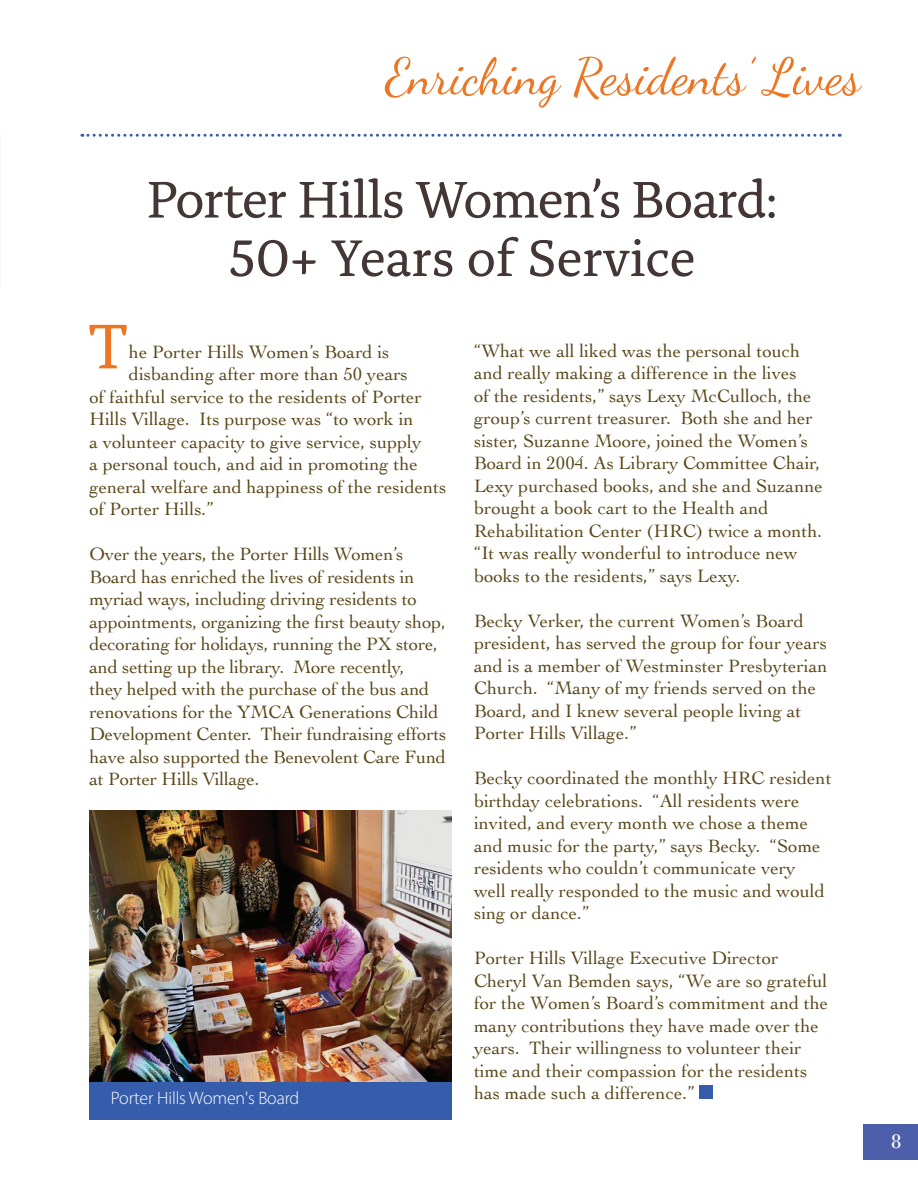
<style>
.page{position:relative;width:918px;height:1188px;background:#fff}
.page>*{position:absolute;margin:0;border:0;box-sizing:border-box;transform-origin:0 0}
.t1{font:66.15px "Alda OTCEV";color:#ed7625}
.t2{font:54px/58.5px "Alda OTCEV";letter-spacing:-.03em;color:#433635;text-align:center}
.t3{font:51px "Dancing Script";color:#ed7625}
.t4{font:21px "Bodoni";color:#fff}
.t5{font:18.75px/22.5px "Cochin";color:#5a471a}
.t6{font:300 18px "Myriad Pro";letter-spacing:-.01em;color:#fff}
</style>
<div class="page">
<div style="left:699px;top:1085px;width:14px;height:14px;background:#365dab"></div>
<div style="left:863px;top:1124px;width:55px;height:36px;background:#4d5fab"></div>
<img style="left:89px;top:810px;width:362px;height:272px">
<div style="left:89px;top:1082px;width:362px;height:37px;background:#365dab"></div>
<svg style="left:82px;top:134px;width:758px;height:3px"></svg>
<h3 class="t3" style="left:386px;top:46px;width:477px">Enriching Residents’ Lives</h3>
<h2 class="t2" style="left:146px;top:166px;width:633px">Porter Hills Women’s Board:<br>50+ Years of Service</h2>
<h1 class="t1" style="left:87px;top:297px;width:43px">T</h1>
<p class="t5" style="left:129px;top:340px;width:262px">he Porter Hills Women’s Board is</p>
<p class="t5" style="left:129px;top:362px;width:280px">disbanding after more than 50 years</p>
<p class="t5" style="left:89px;top:385px;width:334px">of faithful service to the residents of Porter</p>
<p class="t5" style="left:89px;top:407px;width:326px">Hills Village. Its purpose was “to work in</p>
<p class="t5" style="left:89px;top:430px;width:334px">a volunteer capacity to give service, supply</p>
<p class="t5" style="left:89px;top:452px;width:330px">a personal touch, and aid in promoting the</p>
<p class="t5" style="left:89px;top:475px;width:358px">general welfare and happiness of the residents</p>
<p class="t5" style="left:89px;top:497px;width:126px">of Porter Hills.”</p>
<p class="t5" style="left:89px;top:542px;width:359px">Over the years, the Porter Hills Women’s Board has enriched the lives of residents in myriad ways, including driving residents to appointments, organizing the first beauty shop, decorating for holidays, running the PX store, and setting up the library. More recently,<br>they helped with the purchase of the bus and renovations for the YMCA Generations Child Development Center. Their fundraising efforts have also supported the Benevolent Care Fund at Porter Hills Village.</p>
<p class="t6" style="left:111px;top:1087px;width:190px">Porter Hills Women's Board</p>
<p class="t5" style="left:474px;top:339px;width:350px">“What we all liked was the personal touch and really making a difference in the lives<br>of the residents,” says Lexy McCulloch, the group’s current treasurer. Both she and her sister, Suzanne Moore, joined the Women’s Board in 2004. As Library Committee Chair, Lexy purchased books, and she and Suzanne brought a book cart to the Health and Rehabilitation Center (HRC) twice a month. “It was really wonderful to introduce new books to the residents,” says Lexy.</p>
<p class="t5" style="left:474px;top:609px;width:355px">Becky Verker, the current Women’s Board president, has served the group for four years and is a member of Westminster Presbyterian Church. “Many of my friends served on the Board, and I knew several people living at Porter Hills Village.”</p>
<p class="t5" style="left:474px;top:766px;width:359px">Becky coordinated the monthly HRC resident birthday celebrations. “All residents were invited, and every month we chose a theme and music for the party,” says Becky. “Some residents who couldn’t communicate very well really responded to the music and would sing or dance.”</p>
<p class="t5" style="left:474px;top:946px;width:356px">Porter Hills Village Executive Director Cheryl Van Bemden says, “We are so grateful for the Women’s Board’s commitment and the many contributions they have made over the years. Their willingness to volunteer their time and their compassion for the residents has made such a difference.”</p>
<p class="t4" style="left:891px;top:1129px;width:12px">8</p>
</div>
